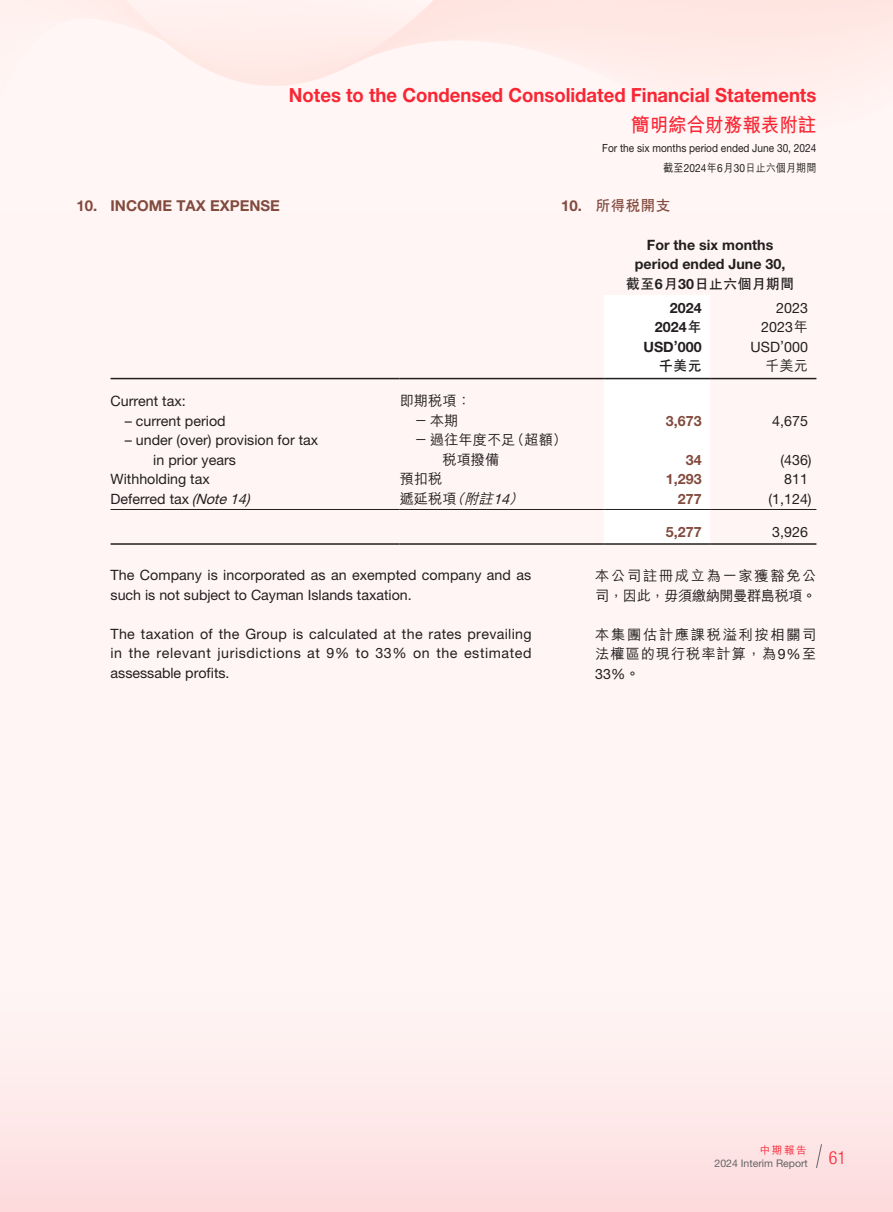
<style>
.page{position:relative;width:893px;height:1212px;background:#fff5f4}
.page>*{position:absolute;margin:0;border:0;box-sizing:border-box;transform-origin:0 0}
.t1{font:700 19.5px "Helvetica Neue LT Std";color:#f92634;scale:.95 1}
.t2{font:700 19.5px "M Hei HK";color:#f92634;scale:.95 1}
.t3{font:300 condensed 18px "Helvetica Neue LT Std";color:#f92634}
.t4{font:700 15px "Helvetica Neue LT Std";color:#824b3e}
.t5{font:700 15px "C Hei 2 HK";color:#824b3e}
.t6{font:14.25px/19.5px "Helvetica Neue LT Std";color:#231f20}
.t7{font:500 14.25px/19.5px "M Hei HK";letter-spacing:.115em;color:#231f20}
.t8{font:700 14.25px/19.5px "Helvetica Neue LT Std";color:#231f20;text-align:center}
.t9{font:500 14.25px "M Hei HK";letter-spacing:.065em;color:#231f20}
.t10{font:700 14.25px "Helvetica Neue LT Std";color:#824b3e}
.t11{font:700 14.25px "C Hei 2 HK";color:#231f20}
.t12{font:500 14.25px/19.5px "M Hei HK";color:#231f20}
.t13{font:11.25px "Helvetica Neue LT Std";color:#231f20;scale:.9 1}
.t14{font:500 11.25px "M Hei HK";color:#231f20;scale:.9 1}
.t15{font:10.5px "Helvetica Neue LT Std";color:#636366}
.t16{font:500 10.5px "M Hei HK";color:#f92634}
.s1{font-family:"Helvetica Neue LT Std";font-weight:400}
.s2{font-family:"Helvetica Neue LT Std"}
.s3{font-family:"C Hei 2 HK"}
.s4{font-family:"M Hei HK";font-weight:500}
.s5{font-style:italic}
.s6{font-family:"Helvetica Neue LT Std";font-weight:400;font-style:italic}
</style>
<div class="page">
<svg style="left:816px;top:1144px;width:6px;height:24px"></svg>
<div style="left:604px;top:295px;width:106px;height:248px;background:#fff"></div>
<hr style="left:111px;top:378px;width:289px;height:1px;background:#231f20">
<hr style="left:400px;top:378px;width:204px;height:1px;background:#231f20">
<hr style="left:604px;top:378px;width:106px;height:1px;background:#231f20">
<hr style="left:710px;top:378px;width:106px;height:1px;background:#231f20">
<hr style="left:111px;top:509px;width:289px;height:1px;background:#231f20">
<hr style="left:400px;top:509px;width:204px;height:1px;background:#231f20">
<hr style="left:604px;top:509px;width:106px;height:1px;background:#231f20">
<hr style="left:710px;top:509px;width:106px;height:1px;background:#231f20">
<hr style="left:111px;top:543px;width:289px;height:2px;background:#231f20">
<hr style="left:400px;top:543px;width:204px;height:2px;background:#231f20">
<hr style="left:604px;top:543px;width:106px;height:2px;background:#231f20">
<hr style="left:710px;top:543px;width:106px;height:2px;background:#231f20">
<p class="t4" style="left:77px;top:196px;width:205px">10. INCOME TAX EXPENSE</p>
<h1 class="t1" style="left:289px;top:83px;width:557px">Notes to the Condensed Consolidated Financial Statements</h1>
<h1 class="t2" style="left:631px;top:111px;width:196px">簡明綜合財務報表附註</h1>
<p class="t13" style="left:602px;top:141px;width:240px">For the six months period ended June 30, 2024</p>
<p class="t14" style="left:663px;top:159px;width:172px">截至<span class="s1">2024</span>年<span class="s1">6</span>月<span class="s1">30</span>日止六個月期間</p>
<p class="t5" style="left:561px;top:194px;width:111px"><span class="s2">10.</span> 所得稅開支</p>
<p class="t8" style="left:635px;top:234px;width:152px">For the six months period ended June 30,</p>
<p class="t11" style="left:626px;top:273px;width:170px">截至<span class="s2">6</span>月<span class="s2">30</span>日止六個月期間</p>
<p class="t8" style="left:670px;top:297px;width:33px">2024</p>
<p class="t6" style="left:776px;top:298px;width:33px">2023</p>
<p class="t8" style="left:655px;top:317px;width:48px">2024<span class="s3">年</span></p>
<p class="t6" style="left:761px;top:317px;width:48px">2023<span class="s4">年</span></p>
<p class="t8" style="left:643px;top:336px;width:60px">USD’000</p>
<p class="t6" style="left:751px;top:337px;width:59px">USD’000</p>
<p class="t11" style="left:659px;top:355px;width:44px">千美元</p>
<p class="t9" style="left:765px;top:355px;width:44px">千美元</p>
<p class="t6" style="left:111px;top:391px;width:77px">Current tax:</p>
<p class="t9" style="left:400px;top:390px;width:73px">即期稅項：</p>
<p class="t6" style="left:125px;top:410px;width:102px">– current period</p>
<p class="t9" style="left:414px;top:410px;width:46px">－本期</p>
<p class="t10" style="left:666px;top:412px;width:37px">3,673</p>
<p class="t6" style="left:772px;top:410px;width:37px">4,675</p>
<p class="t6" style="left:153px;top:430px;width:166px;text-indent:-28px">– under (over) provision for tax in prior years</p>
<p class="t12" style="left:442px;top:429px;width:126px;text-indent:-28px">－過往年度不足（超額）稅項撥備</p>
<p class="t10" style="left:686px;top:451px;width:17px">34</p>
<p class="t6" style="left:780px;top:449px;width:33px">(436)</p>
<p class="t6" style="left:111px;top:469px;width:101px">Withholding tax</p>
<p class="t9" style="left:400px;top:468px;width:44px">預扣稅</p>
<p class="t10" style="left:666px;top:470px;width:37px">1,293</p>
<p class="t6" style="left:784px;top:469px;width:25px">811</p>
<p class="t6" style="left:111px;top:488px;width:141px">Deferred tax <span class="s5">(Note14)</span></p>
<p class="t9" style="left:400px;top:488px;width:130px">遞延稅項<span class="s5">（附註</span><span class="s6">14</span><span class="s5">）</span></p>
<p class="t10" style="left:678px;top:490px;width:25px">277</p>
<p class="t6" style="left:769px;top:488px;width:45px">(1,124)</p>
<p class="t10" style="left:666px;top:523px;width:37px">5,277</p>
<p class="t6" style="left:772px;top:521px;width:37px">3,926</p>
<p class="t6" style="left:111px;top:565px;width:422px">The Company is incorporated as an exempted company and as such is not subject to Cayman Islands taxation.</p>
<p class="t6" style="left:111px;top:624px;width:423px;text-align:justify">The taxation of the Group is calculated at the rates prevailing in the relevant jurisdictions at 9% to 33% on the estimated assessable profits.</p>
<p class="t7" style="left:595px;top:565px;width:223px">本公司註冊成立為一家獲豁免公司，因此，毋須繳納開曼群島稅項。</p>
<p class="t7" style="left:595px;top:623px;width:223px">本集團估計應課稅溢利按相關司法權區的現行稅率計算，為<span class="s1">9%</span>至</p>
<p class="t6" style="left:595px;top:664px;width:46px">33%<span class="s4">。</span></p>
<p class="t16" style="left:760px;top:1142px;width:48px">中期報告</p>
<p class="t15" style="left:715px;top:1156px;width:95px">2024 Interim Report</p>
<p class="t3" style="left:829px;top:1147px;width:19px">61</p>
</div>
